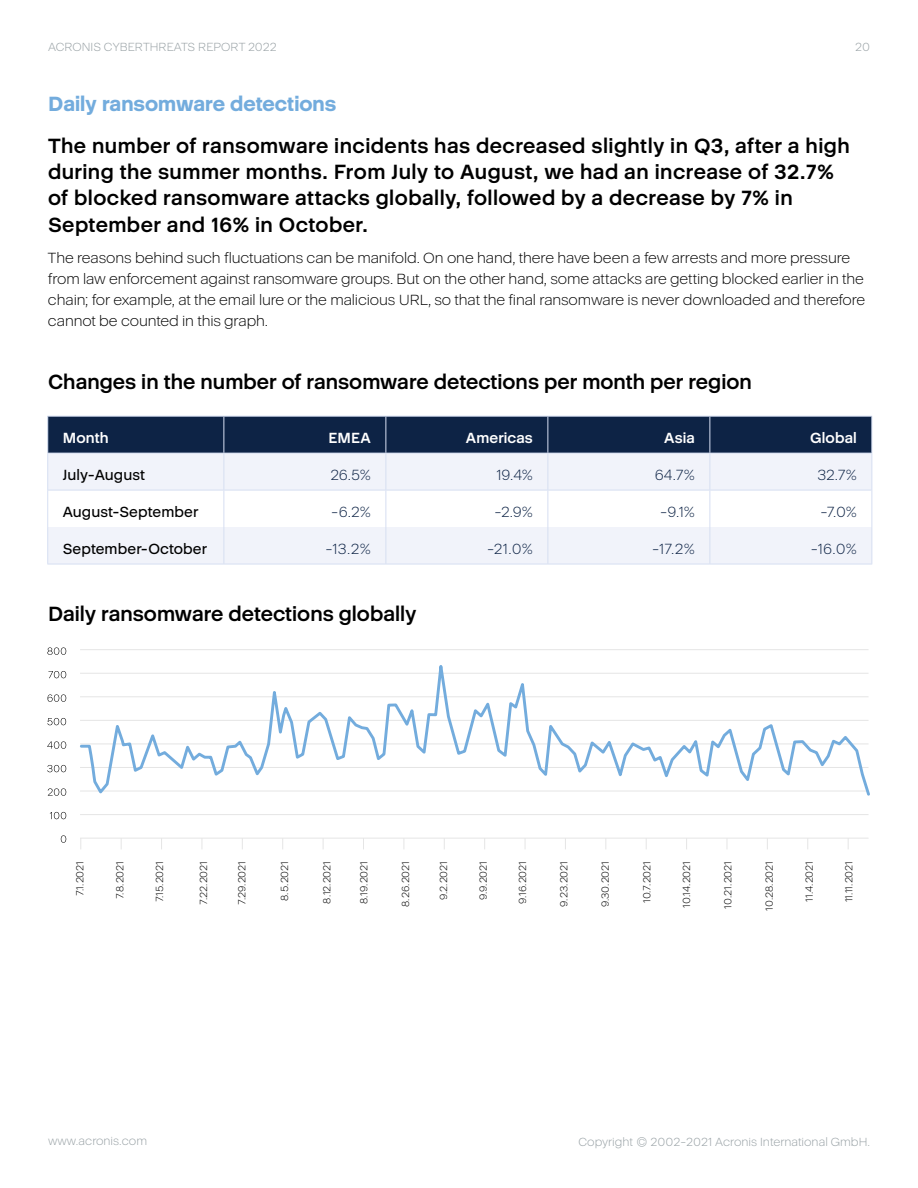
<style>
.page{position:relative;width:918px;height:1188px;background:#fff}
.page>*{position:absolute;margin:0;border:0;box-sizing:border-box;transform-origin:0 0}
.t1{font:700 21px/26.2px "Acronis Cyber";letter-spacing:.015em;color:#000}
.t2{font:800 21px "Acronis Cyber";color:#73acdd}
.t3{font:300 15px/21px "Acronis Cyber";letter-spacing:-.01em;color:#000}
.t4{font:300 15px "Acronis Cyber";color:#0d2345}
.t5{font:500 15px "Acronis Cyber";letter-spacing:.005em;color:#000}
.t6{font:700 15px "Acronis Cyber";letter-spacing:.01em;color:#fff}
.t7{font:300 12px "Acronis Cyber";color:#97a0a4}
.t8{font:300 10.5px "Acronis Cyber";letter-spacing:-.01em;color:#000}
</style>
<div class="page">
<svg style="left:61px;top:835px;width:5px;height:8px"></svg>
<svg style="left:50px;top:812px;width:16px;height:7px"></svg>
<svg style="left:48px;top:788px;width:18px;height:8px"></svg>
<svg style="left:47px;top:765px;width:19px;height:7px"></svg>
<svg style="left:47px;top:741px;width:19px;height:8px"></svg>
<svg style="left:47px;top:718px;width:19px;height:7px"></svg>
<svg style="left:48px;top:694px;width:18px;height:8px"></svg>
<svg style="left:48px;top:671px;width:18px;height:7px"></svg>
<svg style="left:47px;top:647px;width:19px;height:8px"></svg>
<div style="left:48px;top:417px;width:824px;height:36px;background:#0d2345"></div>
<div style="left:48px;top:454px;width:824px;height:110px;background:#f1f3fa"></div>
<svg style="left:48px;top:490px;width:824px;height:37px"></svg>
<hr style="left:48px;top:490px;width:175px;height:1px;background:#d6dff2">
<hr style="left:224px;top:490px;width:162px;height:1px;background:#d6dff2">
<hr style="left:386px;top:490px;width:162px;height:1px;background:#d6dff2">
<hr style="left:548px;top:490px;width:162px;height:1px;background:#d6dff2">
<hr style="left:710px;top:490px;width:162px;height:1px;background:#d6dff2">
<hr style="left:47px;top:564px;width:177px;height:1px;background:#d6dff2">
<hr style="left:224px;top:564px;width:162px;height:1px;background:#d6dff2">
<hr style="left:386px;top:564px;width:162px;height:1px;background:#d6dff2">
<hr style="left:548px;top:564px;width:162px;height:1px;background:#d6dff2">
<hr style="left:710px;top:564px;width:162px;height:1px;background:#d6dff2">
<hr style="left:47px;top:453px;width:177px;height:1px;background:#d6dff2">
<hr style="left:224px;top:453px;width:162px;height:1px;background:#d6dff2">
<hr style="left:386px;top:453px;width:162px;height:1px;background:#d6dff2">
<hr style="left:548px;top:453px;width:162px;height:1px;background:#d6dff2">
<hr style="left:710px;top:453px;width:162px;height:1px;background:#d6dff2">
<hr style="left:47px;top:416px;width:177px;height:1px;background:#d6dff2">
<hr style="left:47px;top:417px;width:1px;height:36px;background:#d6dff2">
<hr style="left:224px;top:416px;width:162px;height:1px;background:#d6dff2">
<hr style="left:224px;top:417px;width:1px;height:36px;background:#d6dff2">
<hr style="left:386px;top:416px;width:162px;height:1px;background:#d6dff2">
<hr style="left:386px;top:417px;width:1px;height:36px;background:#d6dff2">
<hr style="left:548px;top:416px;width:162px;height:1px;background:#d6dff2">
<hr style="left:548px;top:417px;width:1px;height:36px;background:#d6dff2">
<hr style="left:710px;top:416px;width:162px;height:1px;background:#d6dff2">
<hr style="left:710px;top:417px;width:1px;height:36px;background:#d6dff2">
<hr style="left:872px;top:417px;width:1px;height:36px;background:#d6dff2">
<hr style="left:47px;top:453px;width:1px;height:37px;background:#d6dff2">
<hr style="left:224px;top:453px;width:1px;height:37px;background:#d6dff2">
<hr style="left:386px;top:453px;width:1px;height:37px;background:#d6dff2">
<hr style="left:548px;top:453px;width:1px;height:37px;background:#d6dff2">
<hr style="left:710px;top:453px;width:1px;height:37px;background:#d6dff2">
<hr style="left:872px;top:453px;width:1px;height:37px;background:#d6dff2">
<hr style="left:47px;top:490px;width:1px;height:37px;background:#d6dff2">
<hr style="left:224px;top:490px;width:1px;height:37px;background:#d6dff2">
<hr style="left:386px;top:490px;width:1px;height:37px;background:#d6dff2">
<hr style="left:548px;top:490px;width:1px;height:37px;background:#d6dff2">
<hr style="left:710px;top:490px;width:1px;height:37px;background:#d6dff2">
<hr style="left:872px;top:490px;width:1px;height:37px;background:#d6dff2">
<hr style="left:47px;top:527px;width:1px;height:37px;background:#d6dff2">
<hr style="left:224px;top:527px;width:1px;height:37px;background:#d6dff2">
<hr style="left:386px;top:527px;width:1px;height:37px;background:#d6dff2">
<hr style="left:548px;top:527px;width:1px;height:37px;background:#d6dff2">
<hr style="left:710px;top:527px;width:1px;height:37px;background:#d6dff2">
<hr style="left:872px;top:527px;width:1px;height:37px;background:#d6dff2">
<hr style="left:80px;top:838px;width:789px;height:1px;background:#e5e5e5">
<hr style="left:80px;top:814px;width:789px;height:1px;background:#e5e5e5">
<svg style="left:80px;top:665px;width:790px;height:131px"></svg>
<p class="t7" style="left:48px;top:40px;width:230px">ACRONIS CYBERTHREATS REPORT 2022</p>
<p class="t7" style="left:855px;top:40px;width:16px">20</p>
<h1 class="t2" style="left:48px;top:90px;width:290px">Daily ransomware detections</h1>
<p class="t1" style="left:48px;top:132px;width:803px">The number of ransomware incidents has decreased slightly in Q3, after a high during the summer months. From July to August, we had an increase of 32.7% of blocked ransomware attacks globally, followed by a decrease by 7% in September and 16% in October.</p>
<p class="t3" style="left:48px;top:247px;width:819px">The reasons behind such fluctuations can be manifold. On one hand, there have been a few arrests and more pressure from law enforcement against ransomware groups. But on the other hand, some attacks are getting blocked earlier in the chain; for example, at the email lure or the malicious URL, so that the final ransomware is never downloaded and therefore cannot be counted in this graph.</p>
<h1 class="t1" style="left:48px;top:369px;width:705px">Changes in the number of ransomware detections per month per region</h1>
<p class="t6" style="left:63px;top:428px;width:47px">Month</p>
<p class="t6" style="left:328px;top:428px;width:44px">EMEA</p>
<p class="t6" style="left:466px;top:428px;width:68px">Americas</p>
<p class="t6" style="left:664px;top:428px;width:32px">Asia</p>
<p class="t6" style="left:810px;top:428px;width:48px">Global</p>
<p class="t5" style="left:63px;top:465px;width:84px">July-August</p>
<p class="t4" style="left:330px;top:465px;width:42px">26.5%</p>
<p class="t4" style="left:496px;top:465px;width:38px">19.4%</p>
<p class="t4" style="left:655px;top:465px;width:42px">64.7%</p>
<p class="t4" style="left:817px;top:465px;width:41px">32.7%</p>
<p class="t5" style="left:63px;top:502px;width:137px">August-September</p>
<p class="t4" style="left:331px;top:502px;width:41px">-6.2%</p>
<p class="t4" style="left:495px;top:502px;width:40px">-2.9%</p>
<p class="t4" style="left:660px;top:502px;width:36px">-9.1%</p>
<p class="t4" style="left:820px;top:502px;width:38px">-7.0%</p>
<p class="t5" style="left:63px;top:539px;width:146px">September-October</p>
<p class="t4" style="left:325px;top:539px;width:47px">-13.2%</p>
<p class="t4" style="left:487px;top:539px;width:47px">-21.0%</p>
<p class="t4" style="left:652px;top:539px;width:44px">-17.2%</p>
<p class="t4" style="left:811px;top:539px;width:48px">-16.0%</p>
<h1 class="t1" style="left:48px;top:601px;width:370px">Daily ransomware detections globally</h1>
<p class="t8" style="left:153px;top:902px;width:43px;rotate:-90deg">7.15.2021</p>
<p class="t8" style="left:803px;top:902px;width:42px;rotate:-90deg">11.4.2021</p>
<p class="t8" style="left:843px;top:902px;width:43px;rotate:-90deg">11.11.2021</p>
<p class="t8" style="left:74px;top:896px;width:37px;rotate:-90deg">7.1.2021</p>
<p class="t8" style="left:114px;top:899px;width:40px;rotate:-90deg">7.8.2021</p>
<p class="t8" style="left:197px;top:905px;width:46px;rotate:-90deg">7.22.2021</p>
<p class="t8" style="left:236px;top:905px;width:46px;rotate:-90deg">7.29.2021</p>
<p class="t8" style="left:278px;top:901px;width:42px;rotate:-90deg">8.5.2021</p>
<p class="t8" style="left:321px;top:904px;width:44px;rotate:-90deg">8.12.2021</p>
<p class="t8" style="left:358px;top:904px;width:45px;rotate:-90deg">8.19.2021</p>
<p class="t8" style="left:399px;top:907px;width:48px;rotate:-90deg">8.26.2021</p>
<p class="t8" style="left:437px;top:900px;width:41px;rotate:-90deg">9.2.2021</p>
<p class="t8" style="left:477px;top:900px;width:41px;rotate:-90deg">9.9.2021</p>
<p class="t8" style="left:516px;top:904px;width:45px;rotate:-90deg">9.16.2021</p>
<p class="t8" style="left:558px;top:907px;width:47px;rotate:-90deg">9.23.2021</p>
<p class="t8" style="left:599px;top:907px;width:48px;rotate:-90deg">9.30.2021</p>
<p class="t8" style="left:640px;top:903px;width:44px;rotate:-90deg">10.7.2021</p>
<p class="t8" style="left:680px;top:908px;width:49px;rotate:-90deg">10.14.2021</p>
<p class="t8" style="left:722px;top:909px;width:49px;rotate:-90deg">10.21.2021</p>
<p class="t8" style="left:763px;top:911px;width:52px;rotate:-90deg">10.28.2021</p>
<p class="t7" style="left:48px;top:1134px;width:101px">www.acronis.com</p>
<p class="t7" style="left:579px;top:1135px;width:293px">Copyright © 2002-2021 Acronis International GmbH.</p>
</div>
